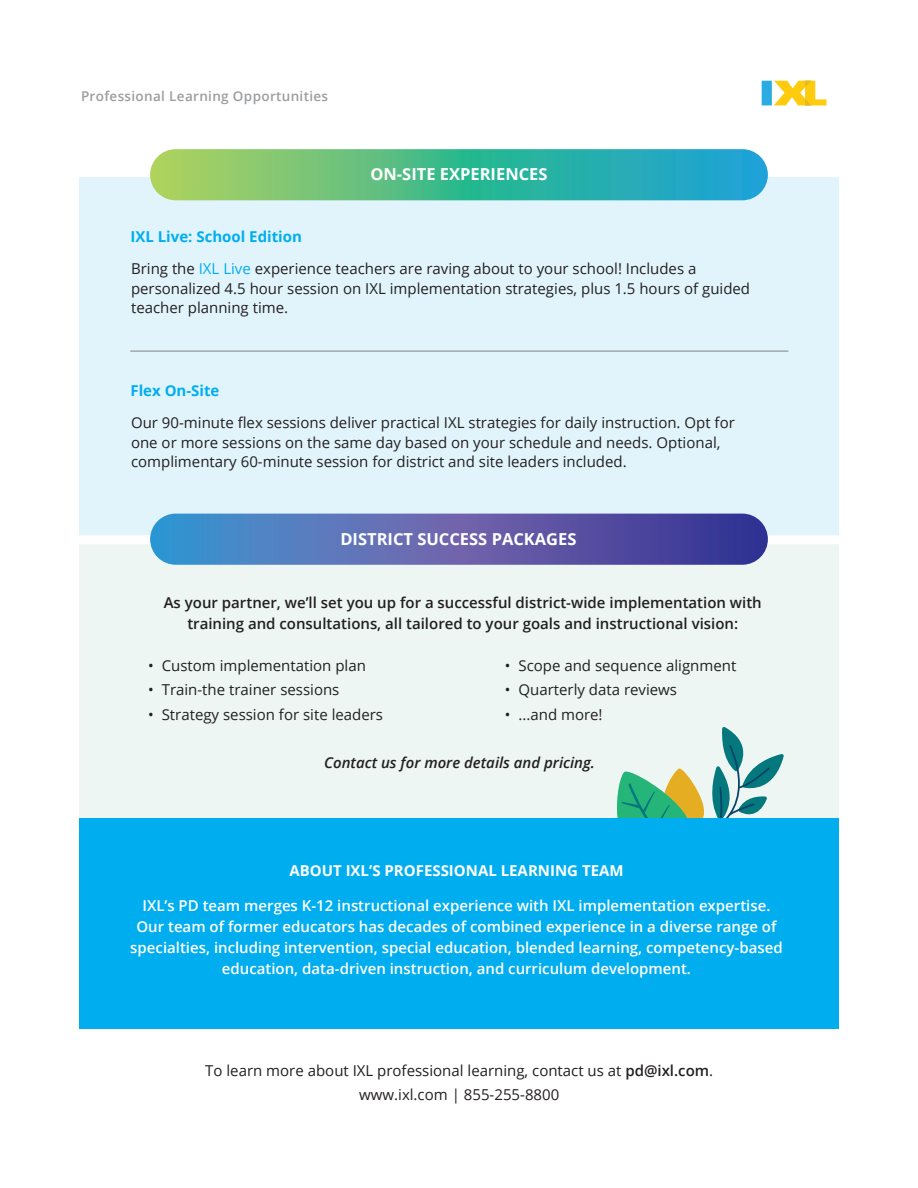
<style>
.page{position:relative;width:918px;height:1188px;background:#fff}
.page>*{position:absolute;margin:0;border:0;box-sizing:border-box;transform-origin:0 0}
.t1{font:700 16.5px "Open Sans";color:#fff}
.t2{font:15px/19.5px "Open Sans";color:#231f20}
.t3{font:600 15px/21px "Open Sans";color:#fff;text-align:center}
.t4{font:600 15px/21px "Open Sans";color:#231f20;text-align:center}
.t5{font:italic 600 15px "Open Sans";color:#231f20}
.t6{font:700 15px "Open Sans";color:#fff}
.t7{font:700 15px "Open Sans";color:#00aeef}
.t8{font:600 13.5px "Open Sans";letter-spacing:.025em;color:#9b9da0}
.s1{color:#00aeef}
.s2{font-weight:600}
</style>
<div class="page">
<div style="left:80px;top:543px;width:759px;height:310px;background:#edf6f3"></div>
<div style="left:80px;top:178px;width:759px;height:364px;background:#e1f4fc"></div>
<div style="left:67px;top:535px;width:777px;height:9px;background:#fff"></div>
<div style="left:762px;top:81px;width:10px;height:24px;background:#2aabe1"></div>
<svg style="left:774px;top:81px;width:52px;height:24px"></svg>
<svg style="left:150px;top:514px;width:618px;height:51px;background:#5364af"></svg>
<svg style="left:150px;top:149px;width:618px;height:51px;background:#4eb994"></svg>
<hr style="left:130px;top:351px;width:658px;height:1px;background:#808285">
<svg style="left:602px;top:727px;width:182px;height:92px"></svg>
<div style="left:80px;top:819px;width:759px;height:210px;background:#00aeef"></div>
<p class="t8" style="left:81px;top:87px;width:249px">Professional Learning Opportunities</p>
<p class="t7" style="left:130px;top:226px;width:173px">IXL Live: School Edition</p>
<p class="t1" style="left:370px;top:162px;width:179px">ON-SITE EXPERIENCES</p>
<p class="t2" style="left:131px;top:259px;width:621px">Bring the <span class="s1">IXL Live</span> experience teachers are raving about to your school! Includes a personalized 4.5 hour session on IXL implementation strategies, plus 1.5 hours of guided teacher planning time.</p>
<p class="t7" style="left:130px;top:380px;width:91px">Flex On-Site</p>
<p class="t2" style="left:131px;top:413px;width:605px">Our 90-minute flex sessions deliver practical IXL strategies for daily instruction. Opt for one or more sessions on the same day based on your schedule and needs. Optional, complimentary 60-minute session for district and site leaders included.</p>
<p class="t1" style="left:340px;top:528px;width:238px">DISTRICT SUCCESS PACKAGES</p>
<p class="t4" style="left:164px;top:592px;width:600px">As your partner, we’ll set you up for a successful district-wide implementation with training and consultations, all tailored to your goals and instructional vision:</p>
<p class="t2" style="left:148px;top:655px;width:219px">• Custom implementation plan</p>
<p class="t2" style="left:148px;top:680px;width:193px">• Train-the trainer sessions</p>
<p class="t2" style="left:148px;top:705px;width:236px">• Strategy session for site leaders</p>
<p class="t2" style="left:505px;top:655px;width:233px">• Scope and sequence alignment</p>
<p class="t2" style="left:505px;top:680px;width:174px">• Quarterly data reviews</p>
<p class="t2" style="left:505px;top:705px;width:99px">• ...and more!</p>
<p class="t5" style="left:324px;top:753px;width:272px">Contact us for more details and pricing.</p>
<p class="t6" style="left:289px;top:860px;width:336px">ABOUT IXL’S PROFESSIONAL LEARNING TEAM</p>
<p class="t3" style="left:130px;top:895px;width:654px">IXL’s PD team merges K-12 instructional experience with IXL implementation expertise.<br>Our team of former educators has decades of combined experience in a diverse range of specialties, including intervention, special education, blended learning, competency-based education, data-driven instruction, and curriculum development.</p>
<p class="t2" style="left:205px;top:1058px;width:509px;line-height:24px;text-align:center">To learn more about IXL professional learning, contact us at <span class="s2">pd@ixl.com</span>. www.ixl.com | 855-255-8800</p>
</div>
